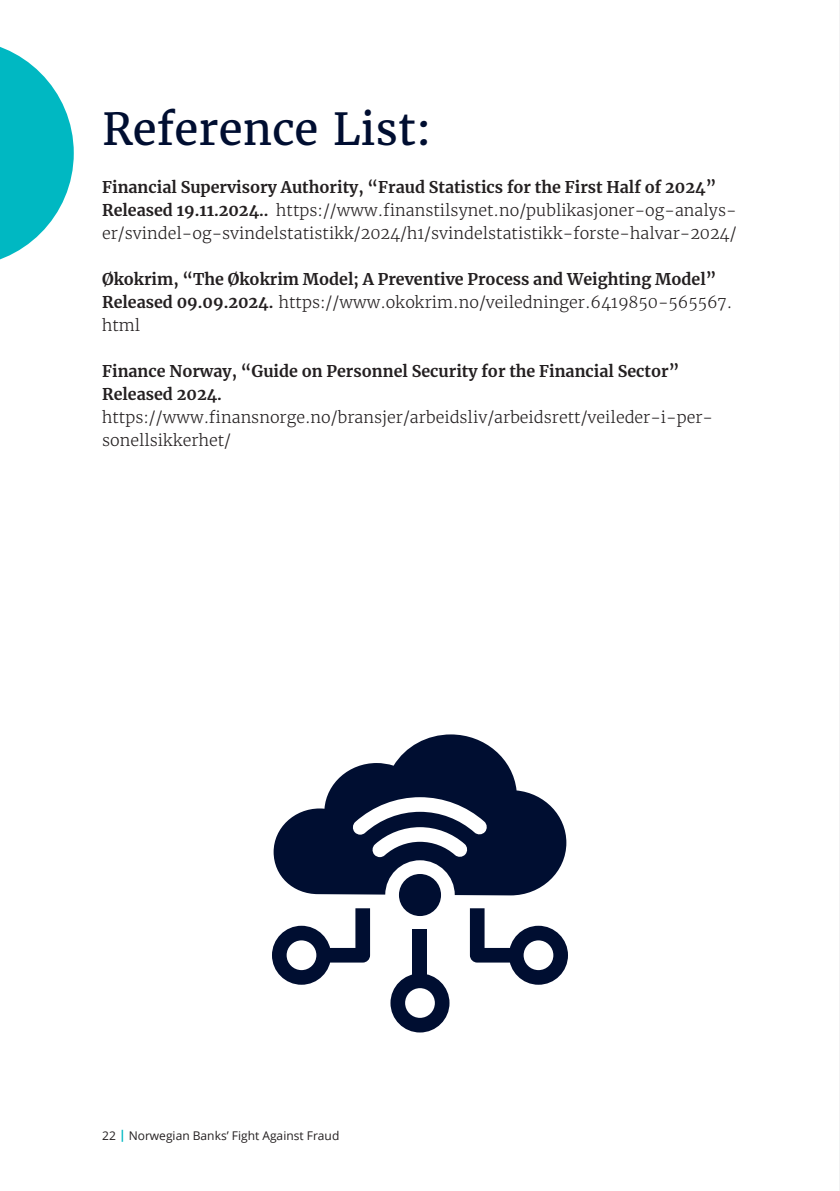
<style>
.page{position:relative;width:840px;height:1191px;background:#fff}
.page>*{position:absolute;margin:0;border:0;box-sizing:border-box;transform-origin:0 0}
.Kapitteltittel{font:44px "Merriweather";color:#000e31}
.Brødtekst{font:300 16px/23px "Merriweather";color:#231f20}
.Brødtekst-2{font:700 16px/23px "Merriweather";color:#231f20}
.t1{font:12px "Open Sans";color:#231f20}
.s1{font-weight:700}
.s2{font-weight:300}
.s3{font-weight:700;color:#00b8c2}
</style>
<div class="page">
<svg style="left:0;top:47px;width:74px;height:213px"></svg>
<svg style="left:390px;top:974px;width:59px;height:58px"></svg>
<div style="left:412px;top:929px;width:15px;height:55px;background:#000e31"></div>
<svg style="left:469px;top:908px;width:98px;height:76px"></svg>
<svg style="left:272px;top:908px;width:98px;height:76px"></svg>
<svg style="left:273px;top:734px;width:293px;height:161px;fill:#000e31"></svg>
<svg style="left:399px;top:874px;width:42px;height:42px"></svg>
<hr style="left:839px;top:0;width:1px;height:1191px;background:#e6e7e9">
<p class="Kapitteltittel" style="left:102px;top:102px;width:330px">Reference List:</p>
<p class="Brødtekst" style="left:102px;top:176px;width:635px"><span class="s1">Financial Supervisory Authority, “Fraud Statistics for the First Half of 2024”<br>Released 19.11.2024..</span> https://www.finanstilsynet.no/publikasjoner-og-analys&shy;er/svindel-og-svindelstatistikk/2024/h1/svindelstatistikk-forste-halvar-2024/</p>
<p class="Brødtekst-2" style="left:102px;top:268px;width:631px">Økokrim, “The Økokrim Model; A Preventive Process and Weighting Model”<br>Released 09.09.2024. <span class="s2">https://www.okokrim.no/veiledninger.6419850-565567. html</span></p>
<p class="Brødtekst-2" style="left:102px;top:360px;width:578px">Finance Norway, “Guide on Personnel Security for the Financial Sector”<br>Released 2024.</p>
<p class="Brødtekst" style="left:102px;top:406px;width:612px">https://www.finansnorge.no/bransjer/arbeidsliv/arbeidsrett/veileder-i-per&shy;sonellsikkerhet/</p>
<p class="t1" style="left:102px;top:1127px;width:238px">22 <span class="s3">|</span> Norwegian Banks’ Fight Against Fraud</p>
</div>
